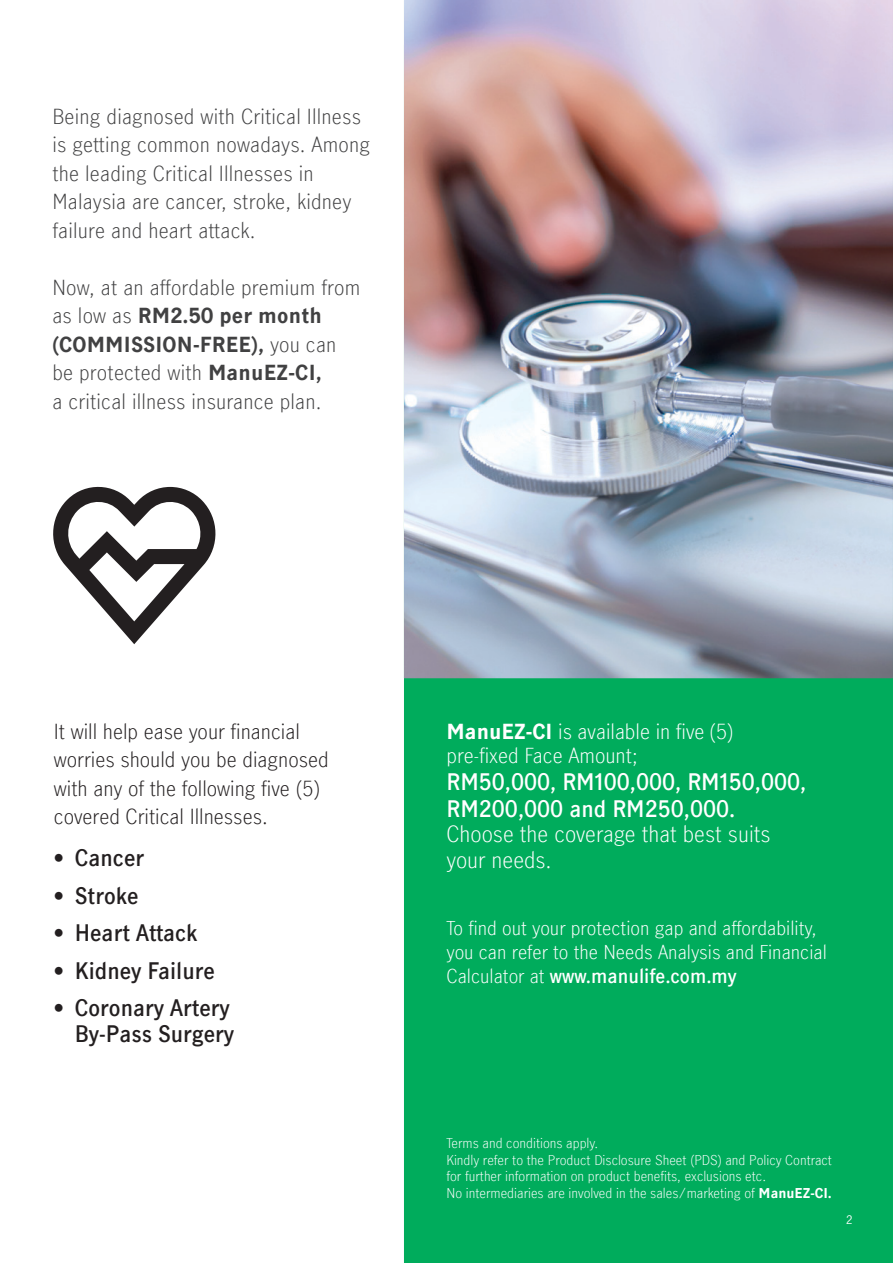
<style>
.page{position:relative;width:893px;height:1263px;background:#fff}
.page>*{position:absolute;margin:0;border:0;box-sizing:border-box;transform-origin:0 0}
.t1{font:600 21px/25.5px "Manulife JH Sans";color:#231f20;text-align:right}
.t2{font:600 21px/27px "Manulife JH Sans";color:#fff}
.t3{font:300 21px/25.5px "Manulife JH Sans";color:#fff}
.t4{font:300 19.5px/28.5px "Manulife JH Sans";letter-spacing:.01em;color:#414142}
.t5{font:300 19.5px/28.5px "Manulife JH Sans";color:#231f20}
.t6{font:300 19.5px/24px "Manulife JH Sans";color:#fff}
.t7{font:300 18px/24px "Manulife JH Sans";color:#fff}
.t8{font:300 12.75px/16.5px "Manulife JH Sans";color:#fff}
.t9{font:11.25px "Manulife JH Sans";color:#fff}
.s1{font-weight:700}
.s2{font-weight:600}
</style>
<div class="page">
<div style="left:404px;top:45px;width:489px;height:1218px;background:#00ac5c"></div>
<img style="left:404px;top:0;width:489px;height:678px">
<svg style="left:53px;top:486px;width:163px;height:158px"></svg>
<p class="t4" style="left:52px;top:101px;width:319px">Being diagnosed with Critical Illness is getting common nowadays. Among the leading Critical Illnesses in Malaysia are cancer, stroke, kidney failure and heart attack.</p>
<p class="t4" style="left:52px;top:272px;width:309px">Now, at an affordable premium from as low as <span class="s1">RM2.50 per month (COMMISSION-FREE),</span> you can be protected with <span class="s1">ManuEZ-CI,<br></span>a critical illness insurance plan.</p>
<p class="t5" style="left:54px;top:716px;width:276px">It will help ease your financial worries should you be diagnosed with any of the following five (5) covered Critical Illnesses.</p>
<p class="t1" style="left:54px;top:845px;width:92px">• Cancer</p>
<p class="t1" style="left:54px;top:882px;width:86px">• Stroke</p>
<p class="t1" style="left:54px;top:920px;width:145px">• Heart Attack</p>
<p class="t1" style="left:54px;top:957px;width:163px">• Kidney Failure</p>
<p class="t1" style="left:54px;top:995px;width:182px">• Coronary Artery<br>By-Pass Surgery</p>
<p class="t6" style="left:446px;top:718px;width:289px"><span class="s1">ManuEZ-CI</span> is available in five (5) pre-fixed Face Amount;</p>
<p class="t2" style="left:446px;top:767px;width:361px">RM50,000, RM100,000, RM150,000,<br>RM200,000 and RM250,000.</p>
<p class="t3" style="left:446px;top:821px;width:326px">Choose the coverage that best suits your needs.</p>
<p class="t7" style="left:446px;top:916px;width:382px">To find out your protection gap and affordability, you can refer to the Needs Analysis and Financial<br>Calculator at <span class="s2">www.manulife.com.my</span></p>
<p class="t8" style="left:446px;top:1135px;width:387px">Terms and conditions apply.<br>Kindly refer to the Product Disclosure Sheet (PDS) and Policy Contract for further information on product benefits, exclusions etc.<br>No intermediaries are involved in the sales/marketing of <span class="s1">ManuEZ-CI.</span></p>
<p class="t9" style="left:846px;top:1212px;width:8px">2</p>
</div>
